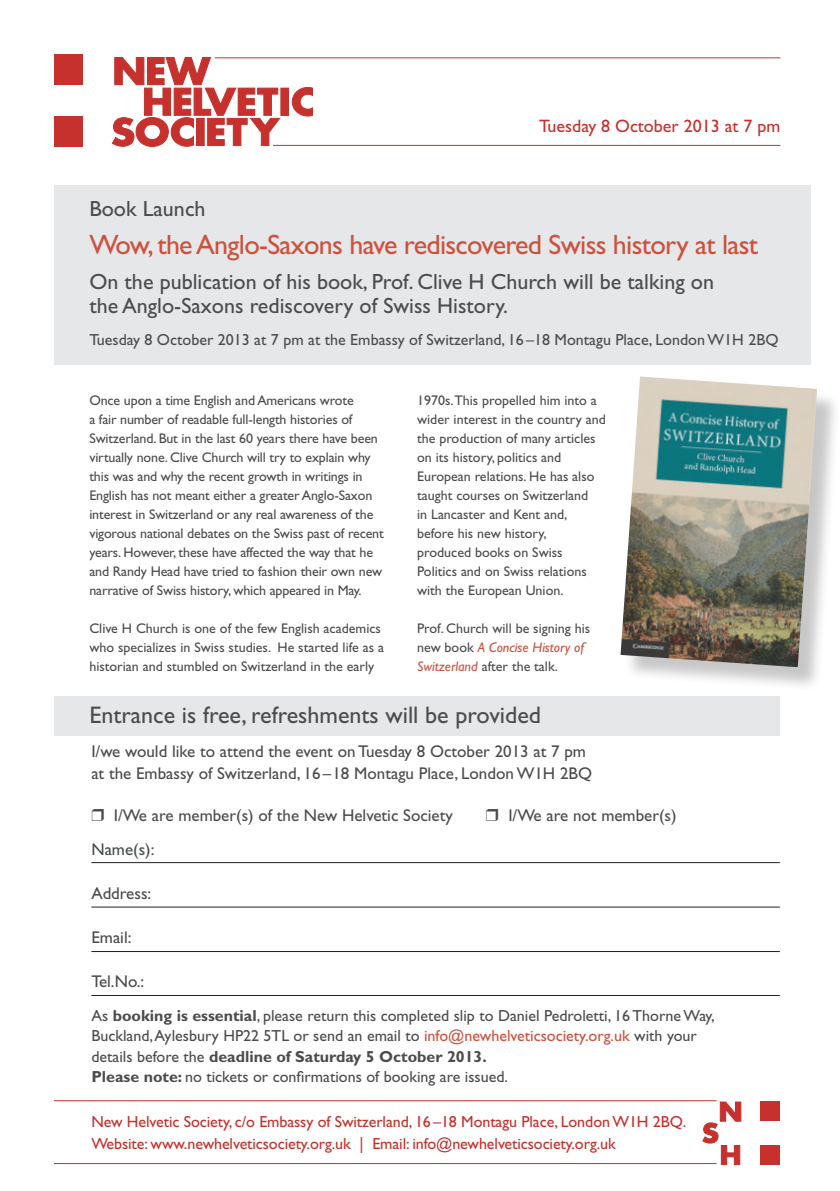
<style>
.page{position:relative;width:840px;height:1191px;background:#fff}
.page>*{position:absolute;margin:0;border:0;box-sizing:border-box;transform-origin:0 0}
.t1{font:28px "Gill Sans Std";letter-spacing:-.025em;color:#cd513e}
.t2{font:24px "Gill Sans Std";color:#4b4c4d}
.t3{font:22px/24px "Gill Sans Std";color:#4b4c4d}
.t4{font:18px "Gill Sans Std";color:#c6302c}
.t5{font:17px/22px "Gill Sans Std";color:#4b4c4d}
.t6{font:16px "Gill Sans Std";color:#4b4c4d}
.t7{font:16px "Gill Sans Std";letter-spacing:-.005em;color:#c6302c}
.t8{font:700 16px "Gill Sans Std";color:#4b4c4d}
.t9{font:14px/19px "Gill Sans Std";letter-spacing:-.01em;color:#4b4c4d}
.s1{font-style:italic;color:#cd513e}
.s2{font-weight:700}
.s3{color:#cd513e}
.s4{font-weight:400}
</style>
<div class="page">
<div style="left:54px;top:54px;width:29px;height:30px;background:#c7312d"></div>
<div style="left:54px;top:117px;width:29px;height:30px;background:#c7312d"></div>
<svg style="left:112px;top:57px;width:168px;height:90px"></svg>
<div style="left:281px;top:88px;width:7px;height:27px;background:#c7312d"></div>
<div style="left:280px;top:88px;width:8px;height:28px;border:1px solid #c7312d"></div>
<svg style="left:291px;top:87px;width:21px;height:30px"></svg>
<div style="left:54px;top:186px;width:755px;height:179px;background:#e6e7e9"></div>
<div style="left:54px;top:696px;width:725px;height:40px;background:#e6e7e9"></div>
<hr style="left:215px;top:57px;width:565px;height:1px;background:#c6302c">
<hr style="left:273px;top:145px;width:507px;height:1px;background:#c6302c">
<div style="left:624px;top:380px;width:215px;height:311px;background:#231f20;opacity:.25"></div>
<img style="left:620px;top:376px;width:196px;height:291px">
<hr style="left:91px;top:862px;width:688px;height:1px;background:#231f20">
<hr style="left:91px;top:906px;width:688px;height:1px;background:#231f20">
<hr style="left:91px;top:951px;width:688px;height:1px;background:#231f20">
<hr style="left:91px;top:995px;width:688px;height:1px;background:#231f20">
<div style="left:760px;top:1102px;width:19px;height:19px;background:#c7312d"></div>
<div style="left:760px;top:1145px;width:19px;height:19px;background:#c7312d"></div>
<svg style="left:702px;top:1101px;width:38px;height:63px"></svg>
<hr style="left:54px;top:1100px;width:662px;height:1px;background:#c6302c">
<hr style="left:54px;top:1163px;width:662px;height:1px;background:#c6302c">
<p class="t4" style="left:539px;top:116px;width:242px">Tuesday 8 October 2013 at 7 pm</p>
<p class="t3" style="left:89px;top:197px;width:118px">Book Launch</p>
<p class="t1" style="left:89px;top:228px;width:670px">Wow, the Anglo-Saxons have rediscovered Swiss history at last</p>
<p class="t3" style="left:89px;top:270px;width:626px">On the publication of his book, Prof. Clive H Church will be talking on the Anglo-Saxons rediscovery of Swiss History.</p>
<p class="t6" style="left:89px;top:331px;width:690px">Tuesday 8 October 2013 at 7 pm at the Embassy of Switzerland, 16 –18 Montagu Place, London W1H 2BQ</p>
<p class="t9" style="left:89px;top:391px;width:296px">Once upon a time English and Americans wrote<br>a fair number of readable full-length histories of Switzerland. But in the last 60 years there have been virtually none. Clive Church will try to explain why this was and why the recent growth in writings in English has not meant either a greater Anglo-Saxon interest in Switzerland or any real awareness of the vigorous national debates on the Swiss past of recent years. However, these have affected the way that he and Randy Head have tried to fashion their own new narrative of Swiss history, which appeared in May.</p>
<p class="t9" style="left:89px;top:619px;width:296px">Clive H Church is one of the few English academics who specializes in Swiss studies. He started life as a historian and stumbled on Switzerland in the early</p>
<p class="t9" style="left:417px;top:391px;width:190px">1970s.This propelled him into a wider interest in the country and the production of many articles on its history, politics and<br>European relations. He has also taught courses on Switzerland<br>in Lancaster and Kent and, before his new history,<br>produced books on Swiss<br>Politics and on Swiss relations with the European Union.</p>
<p class="t9" style="left:417px;top:619px;width:174px">Prof. Church will be signing his new book <span class="s1">A Concise History of<br>Switzerland</span> after the talk.</p>
<p class="t2" style="left:89px;top:700px;width:453px">Entrance is free, refreshments will be provided</p>
<p class="t5" style="left:91px;top:740px;width:502px">I/we would like to attend the event on Tuesday 8 October 2013 at 7 pm at the Embassy of Switzerland, 16 –18 Montagu Place, London W1H 2BQ</p>
<p class="t5" style="left:91px;top:804px;width:363px">❒ I/We are member(s) of the New Helvetic Society</p>
<p class="t5" style="left:485px;top:804px;width:192px">❒ I/We are not member(s)</p>
<p class="t5" style="left:91px;top:838px;width:65px">Name(s):</p>
<p class="t5" style="left:91px;top:882px;width:61px">Address:</p>
<p class="t5" style="left:91px;top:926px;width:42px">Email:</p>
<p class="t5" style="left:91px;top:970px;width:54px">Tel.No.:</p>
<p class="t6" style="left:91px;top:1007px;width:624px">As <span class="s2">booking is essential</span>, please return this completed slip to Daniel Pedroletti, 16 Thorne Way,</p>
<p class="t6" style="left:91px;top:1027px;width:606px">Buckland, Aylesbury HP22 5TL or send an email to <span class="s3">info@newhelveticsociety.org.uk</span> with your</p>
<p class="t8" style="left:91px;top:1046px;width:396px"><span class="s4">details before the</span> deadline of Saturday 5 October 2013.</p>
<p class="t6" style="left:91px;top:1067px;width:418px"><span class="s2">Please note:</span> no tickets or confirmations of booking are issued.</p>
<p class="t7" style="left:91px;top:1112px;width:596px">New Helvetic Society, c/o Embassy of Switzerland, 16–18 Montagu Place, London W1H 2BQ.</p>
<p class="t7" style="left:91px;top:1134px;width:525px">Website: www.newhelveticsociety.org.uk | Email: info@newhelveticsociety.org.uk</p>
</div>
